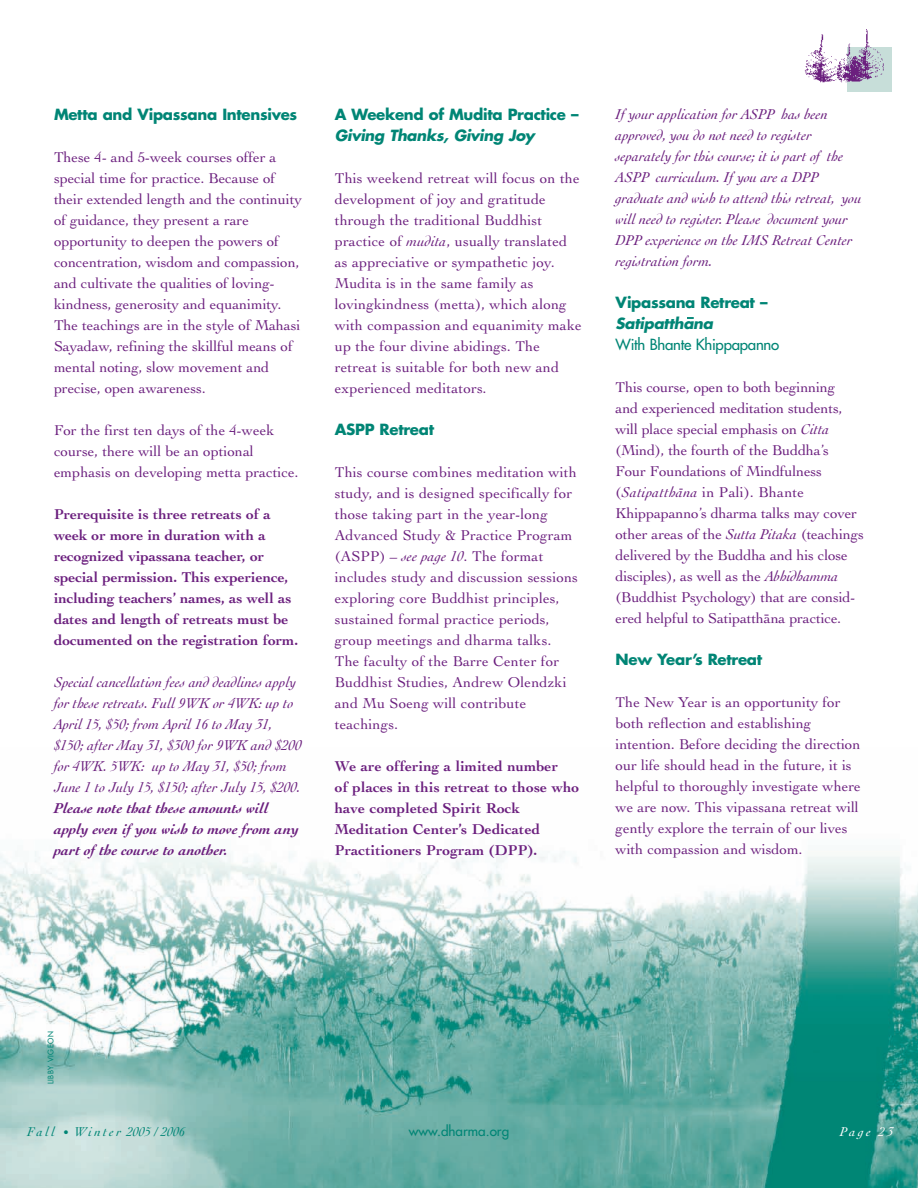
<style>
.page{position:relative;width:918px;height:1188px;background:#fff}
.page>*{position:absolute;margin:0;border:0;box-sizing:border-box;transform-origin:0 0}
.t1{font:15px/21px "Cochin";color:#6b1f7e}
.t2{font:italic 15px/21px "Cochin";color:#6b1f7e}
.t3{font:700 15px/21px "Cochin";color:#6b1f7e}
.t4{font:700 15px "Futura";letter-spacing:-.02em;color:#008575}
.t5{font:italic 700 15px/21px "Cochin";color:#6b1f7e}
.t6{font:italic 700 15px "Futura";letter-spacing:-.02em;color:#008575}
.t7{font:15px "Futura";letter-spacing:-.015em;color:#008575}
.t8{font:italic 13.5px "Cochin";letter-spacing:.16em;color:#008575}
.t9{font:13.5px "Futura";color:#008575}
.t10{font:italic 13.5px "Cochin";letter-spacing:.175em;color:#fff}
.t11{font:7.5px "Futura";letter-spacing:.06em;color:#008575}
.s1{font-style:italic}
.s2{font-size:11.7px}
</style>
<div class="page">
<img style="left:0;top:849px;width:918px;height:339px">
<div style="left:847px;top:47px;width:45px;height:45px;background:#c7ded9"></div>
<img style="left:804px;top:29px;width:80px;height:54px">
<svg style="left:687px;top:317px;width:7px;height:2px"></svg>
<p class="t4" style="left:54px;top:108px;width:245px">Metta and Vipassana Intensives</p>
<p class="t1" style="left:54px;top:148px;width:249px">These 4- and 5-week courses offer a special time for practice. Because of their extended length and the continuity of guidance, they present a rare opportunity to deepen the powers of concentration, wisdom and compassion, and cultivate the qualities of loving&shy;kindness, generosity and equanimity.<br>The teachings are in the style of Mahasi Sayadaw, refining the skillful means of mental noting, slow movement and precise, open awareness.</p>
<p class="t1" style="left:54px;top:421px;width:246px">For the first ten days of the 4-week course, there will be an optional emphasis on developing metta practice.</p>
<p class="t3" style="left:54px;top:505px;width:246px">Prerequisite is three retreats of a week or more in duration with a recognized vipassana teacher, or special permission. This experience, including teachers’ names, as well as dates and length of retreats must be documented on the registration form.</p>
<p class="t2" style="left:54px;top:673px;width:249px">Special cancellation fees and deadlines apply for these retreats. Full 9WK or 4WK: up to April 15, $50; from April 16 to May 31, $150; after May 31, $300 for 9WK and $200 for 4WK. 5WK: up to May 31, $50; from June 1 to July 15, $150; after July 15, $200.</p>
<p class="t5" style="left:54px;top:799px;width:246px">Please note that these amounts will apply even if you wish to move from any part of the course to another.</p>
<p class="t4" style="left:335px;top:108px;width:245px">A Weekend of Mudita Practice –</p>
<p class="t6" style="left:335px;top:129px;width:201px">Giving Thanks, Giving Joy</p>
<p class="t1" style="left:335px;top:169px;width:249px">This weekend retreat will focus on the development of joy and gratitude through the traditional Buddhist practice of <span class="s1">mudita</span>, usually translated as appreciative or sympathetic joy.<br>Mudita is in the same family as lovingkindness (metta), which along with compassion and equanimity make up the four divine abidings. The retreat is suitable for both new and experienced meditators.</p>
<p class="t4" style="left:335px;top:423px;width:101px">ASPP Retreat</p>
<p class="t1" style="left:335px;top:463px;width:245px">This course combines meditation with study, and is designed specifically for those taking part in the year-long Advanced Study &amp; Practice Program (ASPP) – <span class="s1">see page 10</span>. The format includes study and discussion sessions exploring core Buddhist principles, sustained formal practice periods, group meetings and dharma talks.<br>The faculty of the Barre Center for Buddhist Studies, Andrew Olendzki and Mu Soeng will contribute teachings.</p>
<p class="t3" style="left:335px;top:757px;width:246px">We are offering a limited number<br>of places in this retreat to those who have completed Spirit Rock<br>Meditation Center’s Dedicated<br>Practitioners Program (DPP).</p>
<p class="t2" style="left:616px;top:105px;width:248px">If your application for ASPP has been approved, you do not need to register separately for this course; it is part of the ASPP curriculum. If you are a DPP graduate and wish to attend this retreat, you will need to register. Please document your DPP experience on the IMS Retreat Center registration form.</p>
<p class="t4" style="left:616px;top:295px;width:153px">Vipassana Retreat –</p>
<p class="t6" style="left:616px;top:316px;width:99px">Satipatthana</p>
<p class="t7" style="left:616px;top:337px;width:165px">With Bhante Khippapanno</p>
<p class="t1" style="left:616px;top:378px;width:250px">This course, open to both beginning<br>and experienced meditation students, will place special emphasis on <span class="s1">Citta </span>(Mind), the fourth of the Buddha’s<br>Four Foundations of Mindfulness (<span class="s1">Satipatthana</span> in Pali). Bhante Khippapanno’s dharma talks may cover other areas of the <span class="s1">Sutta Pitaka</span> (teachings delivered by the Buddha and his close disciples), as well as the <span class="s1">Abhidhamma </span>(Buddhist Psychology) that are consid&shy;ered helpful to Satipatthana practice.</p>
<p class="t4" style="left:616px;top:652px;width:148px">New Year’s Retreat</p>
<p class="t1" style="left:616px;top:693px;width:247px">The New Year is an opportunity for both reflection and establishing intention. Before deciding the direction our life should head in the future, it is helpful to thoroughly investigate where we are now. This vipassana retreat will gently explore the terrain of our lives with compassion and wisdom.</p>
<p class="t11" style="left:47px;top:1084px;width:54px;rotate:-90deg">LIBBY VIGEON</p>
<p class="t8" style="left:27px;top:1126px;width:160px">Fall <span class="s2">•</span> Winter 2005 / 2006</p>
<p class="t9" style="left:409px;top:1124px;width:102px">www.dharma.org</p>
<p class="t10" style="left:840px;top:1126px;width:55px">Page 23</p>
</div>
